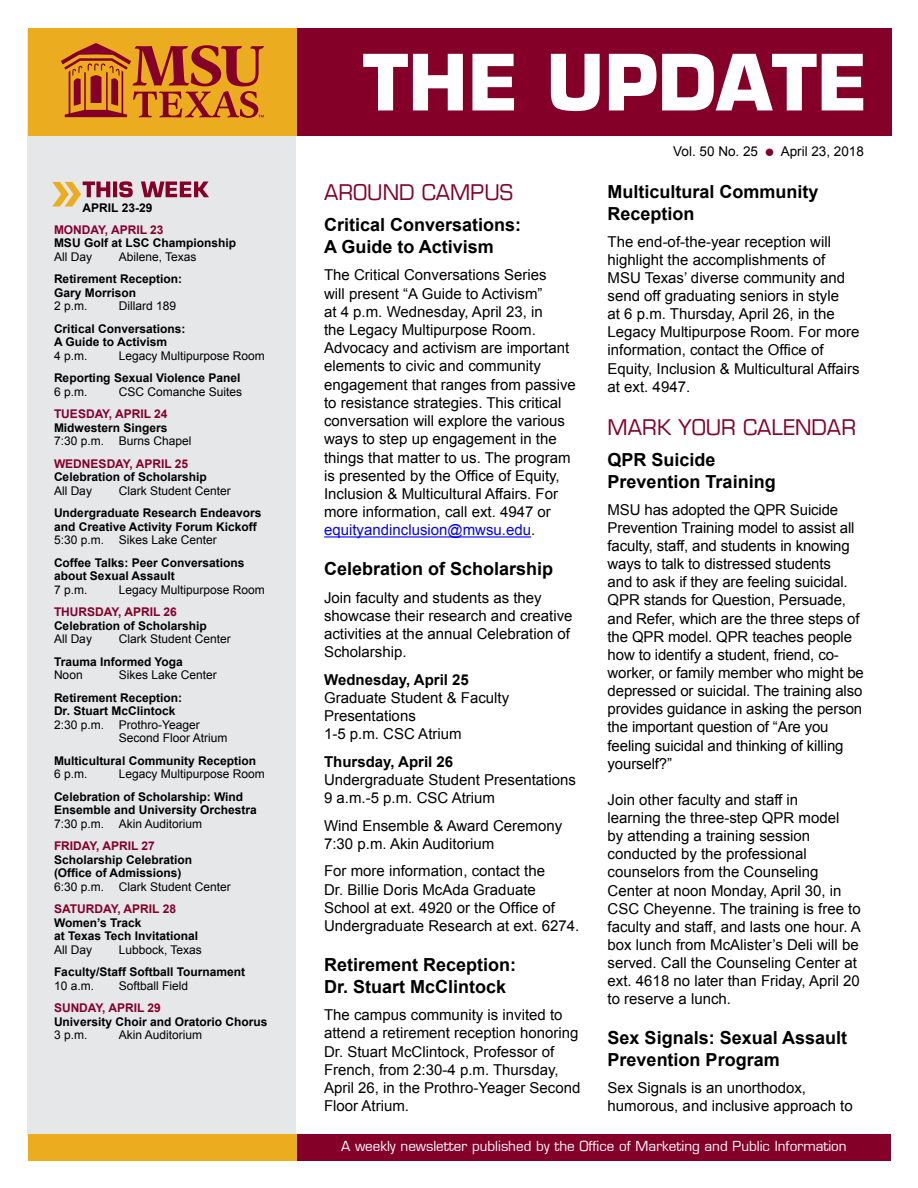
<style>
.page{position:relative;width:918px;height:1188px;background:#fff}
.page>*{position:absolute;margin:0;border:0;box-sizing:border-box;transform-origin:0 0}
.t1{font:21px "Eurostile";color:#840029}
.t2{font:700 18px/21.8px "Arial";color:#000}
.t3{font:15px/18.1px "Arial";color:#000}
.t4{font:700 15px "Arial";color:#000}
.t5{font:13.5px "Eurostile";color:#fff}
.t6{font:13.5px "Arial";color:#000}
.t7{font:700 12px/13.5px "Arial";color:#000}
.t8{font:12px/13.5px "Arial";color:#000}
.t9{font:700 12px "Arial";color:#840029}
.s1{color:#00f}
.s2{color:#840029}
</style>
<div class="page">
<div style="left:28px;top:31px;width:268px;height:1105px;background:#e6e7e8"></div>
<svg style="left:83px;top:181px;width:126px;height:16px"></svg>
<div style="left:297px;top:28px;width:594px;height:108px;background:#840029"></div>
<svg style="left:363px;top:54px;width:500px;height:57px"></svg>
<div style="left:297px;top:1134px;width:594px;height:27px;background:#840029"></div>
<div style="left:28px;top:1134px;width:269px;height:27px;background:#ebac20"></div>
<img style="left:52px;top:181px;width:31px;height:26px">
<hr style="left:324px;top:536px;width:207px;height:2px;background:#00f">
<div style="left:28px;top:28px;width:269px;height:108px;background:#ebac20"></div>
<svg style="left:61px;top:43px;width:203px;height:75px"></svg>
<p class="t7" style="left:83px;top:201px;width:71px">APRIL 23-29</p>
<p class="t9" style="left:54px;top:222px;width:111px">MONDAY, APRIL 23</p>
<p class="t7" style="left:54px;top:237px;width:184px">MSU Golf at LSC Championship</p>
<p class="t8" style="left:54px;top:250px;width:40px">All Day</p>
<p class="t8" style="left:119px;top:250px;width:79px">Abilene, Texas</p>
<p class="t7" style="left:54px;top:273px;width:130px">Retirement Reception:<br>Gary Morrison</p>
<p class="t8" style="left:54px;top:300px;width:35px">2 p.m.</p>
<p class="t8" style="left:119px;top:300px;width:59px">Dillard 189</p>
<p class="t7" style="left:54px;top:322px;width:133px">Critical Conversations:<br>A Guide to Activism</p>
<p class="t8" style="left:54px;top:349px;width:35px">4 p.m.</p>
<p class="t8" style="left:119px;top:349px;width:148px">Legacy Multipurpose Room</p>
<p class="t7" style="left:54px;top:372px;width:188px">Reporting Sexual Violence Panel</p>
<p class="t8" style="left:54px;top:385px;width:35px">6 p.m.</p>
<p class="t8" style="left:119px;top:385px;width:125px">CSC Comanche Suites</p>
<p class="t9" style="left:54px;top:406px;width:115px">TUESDAY, APRIL 24</p>
<p class="t7" style="left:54px;top:421px;width:115px">Midwestern Singers</p>
<p class="t8" style="left:54px;top:435px;width:139px">7:30 p.m. Burns Chapel</p>
<p class="t9" style="left:54px;top:456px;width:136px">WEDNESDAY, APRIL 25</p>
<p class="t7" style="left:54px;top:471px;width:154px">Celebration of Scholarship</p>
<p class="t8" style="left:54px;top:484px;width:40px">All Day</p>
<p class="t8" style="left:119px;top:484px;width:114px">Clark Student Center</p>
<p class="t7" style="left:54px;top:507px;width:209px">Undergraduate Research Endeavors and Creative Activity Forum Kickoff</p>
<p class="t8" style="left:54px;top:534px;width:164px">5:30 p.m. Sikes Lake Center</p>
<p class="t7" style="left:54px;top:556px;width:192px">Coffee Talks: Peer Conversations about Sexual Assault</p>
<p class="t8" style="left:54px;top:583px;width:35px">7 p.m.</p>
<p class="t8" style="left:119px;top:583px;width:148px">Legacy Multipurpose Room</p>
<p class="t9" style="left:54px;top:604px;width:124px">THURSDAY, APRIL 26</p>
<p class="t7" style="left:54px;top:619px;width:154px">Celebration of Scholarship</p>
<p class="t8" style="left:54px;top:633px;width:40px">All Day</p>
<p class="t8" style="left:119px;top:633px;width:114px">Clark Student Center</p>
<p class="t7" style="left:54px;top:655px;width:130px">Trauma Informed Yoga</p>
<p class="t8" style="left:54px;top:669px;width:30px">Noon</p>
<p class="t8" style="left:119px;top:669px;width:100px">Sikes Lake Center</p>
<p class="t7" style="left:54px;top:691px;width:130px">Retirement Reception:<br>Dr. Stuart McClintock</p>
<p class="t8" style="left:119px;top:718px;width:110px;text-indent:-65px">2:30 p.m. Prothro-Yeager<br>Second Floor Atrium</p>
<p class="t7" style="left:54px;top:754px;width:204px">Multicultural Community Reception</p>
<p class="t8" style="left:54px;top:768px;width:35px">6 p.m.</p>
<p class="t8" style="left:119px;top:768px;width:148px">Legacy Multipurpose Room</p>
<p class="t7" style="left:54px;top:790px;width:204px">Celebration of Scholarship: Wind<br>Ensemble and University Orchestra</p>
<p class="t8" style="left:54px;top:817px;width:150px">7:30 p.m. Akin Auditorium</p>
<p class="t9" style="left:54px;top:838px;width:102px">FRIDAY, APRIL 27</p>
<p class="t7" style="left:54px;top:853px;width:140px">Scholarship Celebration (Office of Admissions)</p>
<p class="t8" style="left:54px;top:880px;width:178px">6:30 p.m. Clark Student Center</p>
<p class="t9" style="left:54px;top:901px;width:124px">SATURDAY, APRIL 28</p>
<p class="t7" style="left:54px;top:916px;width:146px">Women’s Track<br>at Texas Tech Invitational</p>
<p class="t8" style="left:54px;top:943px;width:40px">All Day</p>
<p class="t8" style="left:119px;top:943px;width:85px">Lubbock, Texas</p>
<p class="t7" style="left:54px;top:966px;width:193px">Faculty/Staff Softball Tournament</p>
<p class="t8" style="left:54px;top:979px;width:42px">10 a.m.</p>
<p class="t8" style="left:119px;top:979px;width:71px">Softball Field</p>
<p class="t9" style="left:54px;top:1000px;width:108px">SUNDAY, APRIL 29</p>
<p class="t7" style="left:54px;top:1015px;width:215px">University Choir and Oratorio Chorus</p>
<p class="t8" style="left:54px;top:1029px;width:35px">3 p.m.</p>
<p class="t8" style="left:119px;top:1029px;width:85px">Akin Auditorium</p>
<h1 class="t1" style="left:324px;top:180px;width:190px">AROUND CAMPUS</h1>
<p class="t2" style="left:324px;top:215px;width:199px">Critical Conversations:<br>A Guide to Activism</p>
<p class="t3" style="left:324px;top:266px;width:253px">The Critical Conversations Series<br>will present “A Guide to Activism”<br>at 4 p.m. Wednesday, April 23, in<br>the Legacy Multipurpose Room.<br>Advocacy and activism are important elements to civic and community engagement that ranges from passive to resistance strategies. This critical conversation will explore the various ways to step up engagement in the things that matter to us. The program is presented by the Office of Equity, Inclusion &amp; Multicultural Affairs. For more information, call ext. 4947 or <span class="s1">equityandinclusion@mwsu.edu</span>.</p>
<p class="t2" style="left:324px;top:559px;width:231px">Celebration of Scholarship</p>
<p class="t3" style="left:324px;top:588px;width:250px">Join faculty and students as they showcase their research and creative activities at the annual Celebration of<br>Scholarship.</p>
<p class="t4" style="left:324px;top:669px;width:146px">Wednesday, April 25</p>
<p class="t3" style="left:324px;top:689px;width:187px">Graduate Student &amp; Faculty<br>Presentations<br>1-5 p.m. CSC Atrium</p>
<p class="t4" style="left:324px;top:752px;width:131px">Thursday, April 26</p>
<p class="t3" style="left:324px;top:771px;width:253px">Undergraduate Student Presentations<br>9 a.m.-5 p.m. CSC Atrium</p>
<p class="t3" style="left:324px;top:817px;width:240px">Wind Ensemble &amp; Award Ceremony<br>7:30 p.m. Akin Auditorium</p>
<p class="t3" style="left:324px;top:862px;width:257px">For more information, contact the<br>Dr. Billie Doris McAda Graduate School at ext. 4920 or the Office of Undergraduate Research at ext. 6274.</p>
<p class="t2" style="left:324px;top:954px;width:194px">Retirement Reception:<br>Dr. Stuart McClintock</p>
<p class="t3" style="left:324px;top:1006px;width:258px">The campus community is invited to attend a retirement reception honoring Dr. Stuart McClintock, Professor of French, from 2:30-4 p.m. Thursday, April 26, in the Prothro-Yeager Second Floor Atrium.</p>
<p class="t6" style="left:673px;top:142px;width:192px">Vol. 50 No. 25 <span class="s2">●</span> April 23, 2018</p>
<p class="t2" style="left:608px;top:181px;width:213px">Multicultural Community<br>Reception</p>
<p class="t3" style="left:608px;top:232px;width:254px">The end-of-the-year reception will highlight the accomplishments of MSU Texas’ diverse community and send off graduating seniors in style<br>at 6 p.m. Thursday, April 26, in the Legacy Multipurpose Room. For more information, contact the Office of Equity, Inclusion &amp; Multicultural Affairs at ext. 4947.</p>
<h1 class="t1" style="left:608px;top:415px;width:250px">MARK YOUR CALENDAR</h1>
<p class="t2" style="left:608px;top:449px;width:170px">QPR Suicide<br>Prevention Training</p>
<p class="t3" style="left:608px;top:501px;width:258px">MSU has adopted the QPR Suicide Prevention Training model to assist all faculty, staff, and students in knowing ways to talk to distressed students<br>and to ask if they are feeling suicidal.<br>QPR stands for Question, Persuade, and Refer, which are the three steps of the QPR model. QPR teaches people how to identify a student, friend, co&shy;worker, or family member who might be depressed or suicidal. The training also provides guidance in asking the person the important question of “Are you feeling suicidal and thinking of killing yourself?”</p>
<p class="t3" style="left:608px;top:791px;width:255px">Join other faculty and staff in<br>learning the three-step QPR model<br>by attending a training session conducted by the professional counselors from the Counseling Center at noon Monday, April 30, in CSC Cheyenne. The training is free to faculty and staff, and lasts one hour. A box lunch from McAlister’s Deli will be served. Call the Counseling Center at ext. 4618 no later than Friday, April 20 to reserve a lunch.</p>
<p class="t2" style="left:608px;top:1028px;width:241px">Sex Signals: Sexual Assault<br>Prevention Program</p>
<p class="t3" style="left:608px;top:1079px;width:247px">Sex Signals is an unorthodox, humorous, and inclusive approach to</p>
<p class="t5" style="left:341px;top:1138px;width:507px">A weekly newsletter published by the Office of Marketing and Public Information</p>
</div>
